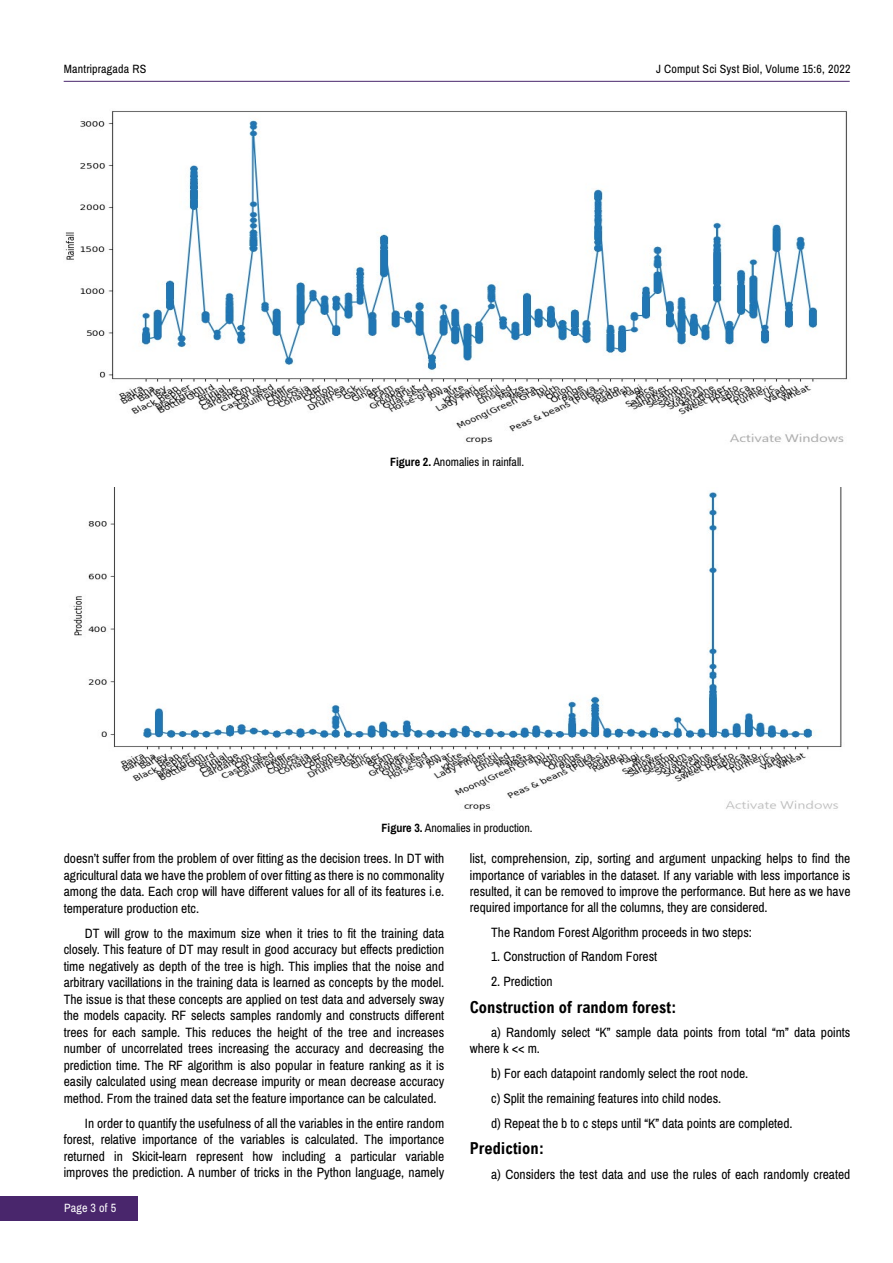
<style>
.page{position:relative;width:893px;height:1263px;background:#fff}
.page>*{position:absolute;margin:0;border:0;box-sizing:border-box;transform-origin:0 0}
.t1{font:700 condensed 16.5px "Arial";color:#000}
.t2{font:13.5px/16.5px "Archivo Narrow";color:#000;text-align:justify}
.t3{font:12px "Archivo Narrow";color:#000}
.t4{font:12px "Archivo Narrow";letter-spacing:.015em;color:#fff}
.s1{font-weight:700}
</style>
<div class="page">
<hr style="left:64px;top:81px;width:786px;height:1px;background:#49266c">
<div style="left:0;top:1196px;width:137px;height:24px;background:#49266c"></div>
<img style="left:65px;top:110px;width:782px;height:334px">
<img style="left:73px;top:487px;width:769px;height:323px">
<p class="t3" style="left:64px;top:61px;width:84px">Mantripragada RS</p>
<p class="t3" style="left:656px;top:61px;width:196px">J Comput Sci Syst Biol, Volume 15:6, 2022</p>
<p class="t3" style="left:390px;top:455px;width:135px"><span class="s1">Figure 2.</span> Anomalies in rainfall.</p>
<p class="t3" style="left:382px;top:821px;width:152px"><span class="s1">Figure 3.</span> Anomalies in production.</p>
<p class="t2" style="left:470px;top:851px;width:382px">list, comprehension, zip, sorting and argument unpacking helps to find the importance of variables in the dataset. If any variable with less importance is resulted, it can be removed to improve the performance. But here as we have required importance for all the columns, they are considered.</p>
<p class="t2" style="left:491px;top:924px;width:262px">The Random Forest Algorithm proceeds in two steps:</p>
<p class="t2" style="left:491px;top:949px;width:168px">1. Construction of Random Forest</p>
<p class="t2" style="left:491px;top:973px;width:63px">2. Prediction</p>
<p class="t1" style="left:470px;top:997px;width:208px">Construction of random forest:</p>
<p class="t2" style="left:470px;top:1025px;width:382px;text-indent:21px">a) Randomly select “K” sample data points from total “m” data points where k &lt;&lt; m.</p>
<p class="t2" style="left:491px;top:1061px;width:303px;line-height:24.8px;text-align:left">b) For each datapoint randomly select the root node.<br>c) Split the remaining features into child nodes.<br>d) Repeat the b to c steps until “K” data points are completed.</p>
<p class="t1" style="left:470px;top:1139px;width:76px">Prediction:</p>
<p class="t2" style="left:491px;top:1166px;width:361px">a) Considers the test data and use the rules of each randomly created</p>
<p class="t2" style="left:64px;top:851px;width:382px">doesn’t suffer from the problem of over fitting as the decision trees. In DT with agricultural data we have the problem of over fitting as there is no commonality among the data. Each crop will have different values for all of its features i.e. temperature production etc.</p>
<p class="t2" style="left:64px;top:925px;width:382px;text-indent:21px">DT will grow to the maximum size when it tries to fit the training data closely. This feature of DT may result in good accuracy but effects prediction time negatively as depth of the tree is high. This implies that the noise and arbitrary vacillations in the training data is learned as concepts by the model.<br>The issue is that these concepts are applied on test data and adversely sway the models capacity. RF selects samples randomly and constructs different trees for each sample. This reduces the height of the tree and increases number of uncorrelated trees increasing the accuracy and decreasing the prediction time. The RF algorithm is also popular in feature ranking as it is easily calculated using mean decrease impurity or mean decrease accuracy method. From the trained data set the feature importance can be calculated.</p>
<p class="t2" style="left:64px;top:1115px;width:382px;text-indent:21px">In order to quantify the usefulness of all the variables in the entire random forest, relative importance of the variables is calculated. The importance returned in Skicit-learn represent how including a particular variable improves the prediction. A number of tricks in the Python language, namely</p>
<p class="t4" style="left:64px;top:1201px;width:54px">Page 3 of 5</p>
</div>
